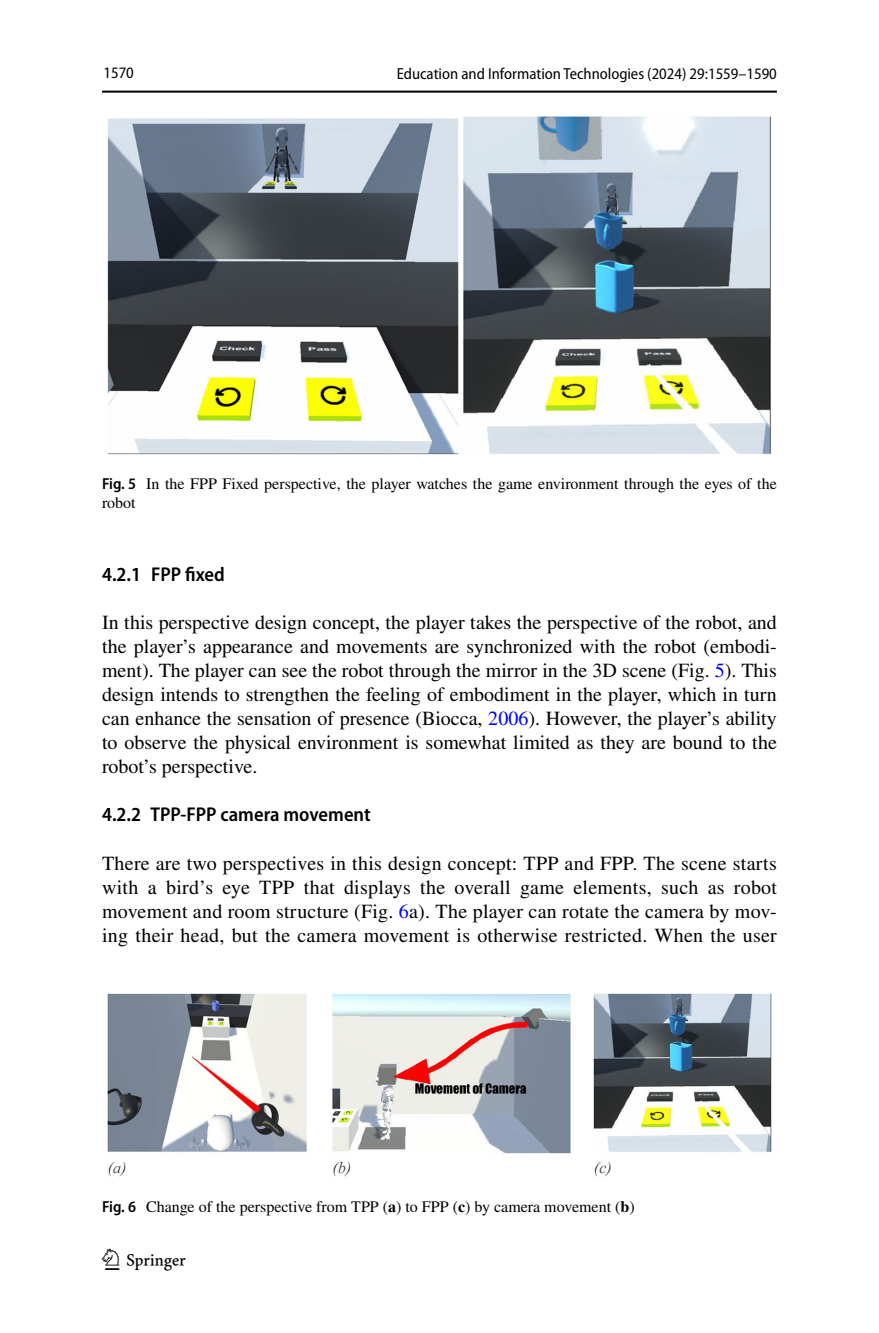
<style>
.page{position:relative;width:879px;height:1333px;background:#fff}
.page>*{position:absolute;margin:0;border:0;box-sizing:border-box;transform-origin:0 0}
.t1{font:30px "Springnew Regular 4";color:#000}
.t2{font:20px/24px "STIX";letter-spacing:.005em;color:#000;text-align:justify}
.t3{font:600 semi-condensed 20px "Myriad Pro";color:#000}
.t4{font:16px/19px "STIX";color:#000}
.t5{font:semi-condensed 16px "Myriad Pro";color:#000}
.s1{font-family:"Myriad Pro";font-weight:600;font-stretch:semi-condensed}
.s2{color:#00f}
.s3{font-weight:700}
</style>
<div class="page">
<hr style="left:102px;top:91px;width:675px;height:2px;background:#000">
<img style="left:108px;top:116px;width:663px;height:338px">
<img style="left:108px;top:993px;width:663px;height:183px">
<p class="t5" style="left:103px;top:64px;width:32px">1570</p>
<p class="t5" style="left:397px;top:65px;width:382px">Education and Information Technologies (2024) 29:1559–1590</p>
<p class="t4" style="left:102px;top:475px;width:676px"><span class="s1">Fig. 5</span> In the FPP Fixed perspective, the player watches the game environment through the eyes of the robot</p>
<p class="t3" style="left:102px;top:563px;width:124px">4.2.1 FPP fixed</p>
<p class="t2" style="left:102px;top:612px;width:676px">In this perspective design concept, the player takes the perspective of the robot, and the player’s appearance and movements are synchronized with the robot (embodi&shy;ment). The player can see the robot through the mirror in the 3D scene (Fig. <span class="s2">5</span>). This design intends to strengthen the feeling of embodiment in the player, which in turn can enhance the sensation of presence (Biocca, <span class="s2">2006</span>). However, the player’s ability to observe the physical environment is somewhat limited as they are bound to the robot’s perspective.</p>
<p class="t3" style="left:102px;top:803px;width:270px">4.2.2 TPP‑FPP camera movement</p>
<p class="t2" style="left:102px;top:852px;width:676px">There are two perspectives in this design concept: TPP and FPP. The scene starts with a bird’s eye TPP that displays the overall game elements, such as robot movement and room structure (Fig. <span class="s2">6</span>a). The player can rotate the camera by mov&shy;ing their head, but the camera movement is otherwise restricted. When the user</p>
<p class="t4" style="left:102px;top:1197px;width:534px"><span class="s1">Fig. 6</span> Change of the perspective from TPP (<span class="s3">a</span>) to FPP (<span class="s3">c</span>) by camera movement (<span class="s3">b</span>)</p>
<h1 class="t1" style="left:105px;top:1248px;width:83px">1 3</h1>
</div>
